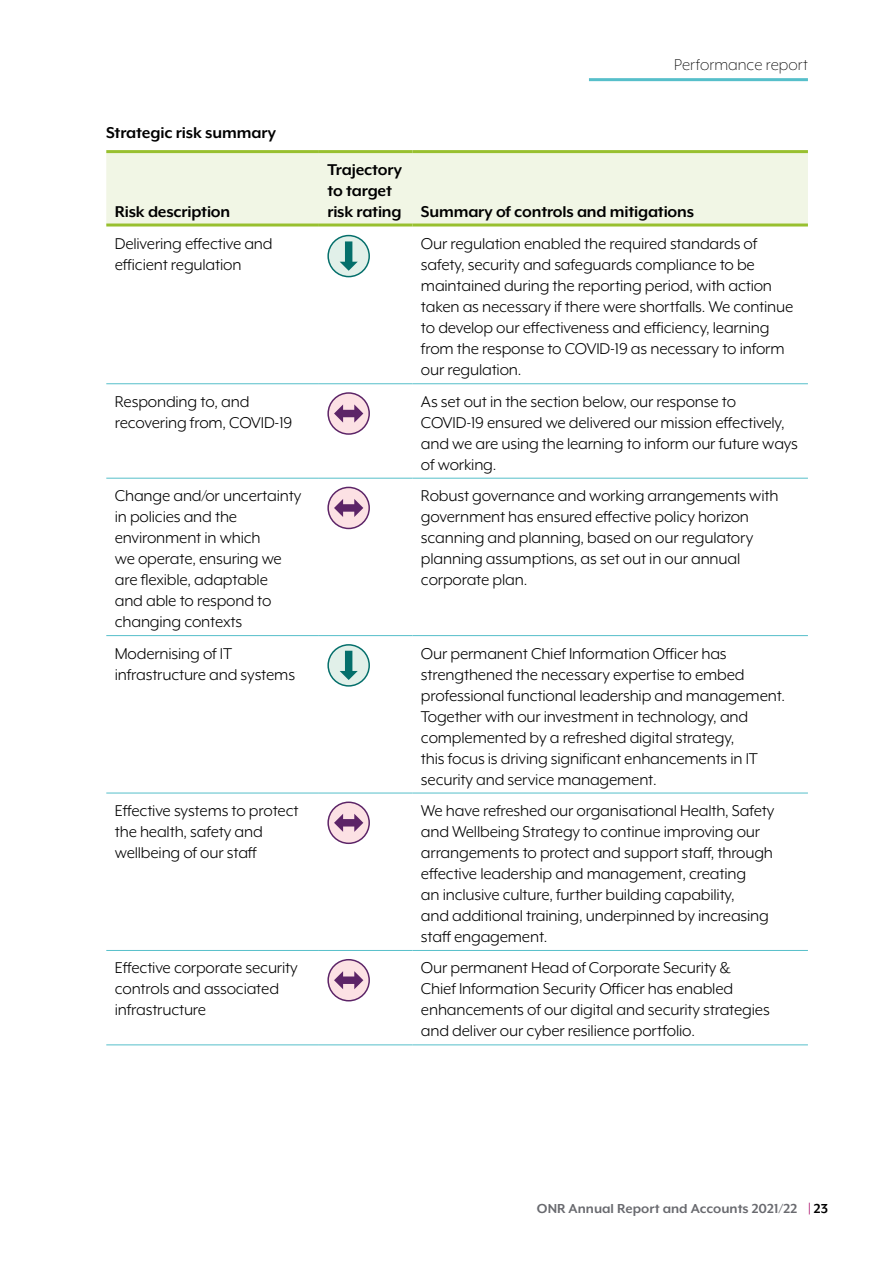
<style>
.page{position:relative;width:893px;height:1263px;background:#fff}
.page>*{position:absolute;margin:0;border:0;box-sizing:border-box;transform-origin:0 0}
.Table_body_text_RL{font:18px/21px "Mr Eaves XL Mod OT";letter-spacing:-.01em;color:#000}
.Table_body_heading_R{font:700 18px/21px "Mr Eaves XL Mod OT";letter-spacing:-.01em;color:#000}
.Table_heading{font:700 18px "Mr Eaves XL Mod OT";letter-spacing:-.005em;color:#000}
.t1{font:300 18px "Mr Eaves XL Mod OT";color:#000}
.t2{font:700 15px "Mr Eaves XL Mod OT";color:#696a6f}
.s1{color:#ae136e}
.s2{color:#000}
</style>
<div class="page">
<hr style="left:589px;top:78px;width:219px;height:3px;background:#56bfca">
<div style="left:106px;top:153px;width:702px;height:70px;background:#f1f6e5"></div>
<hr style="left:106px;top:383px;width:213px;height:1px;background:#56bfca">
<hr style="left:319px;top:383px;width:93px;height:1px;background:#56bfca">
<hr style="left:412px;top:383px;width:396px;height:1px;background:#56bfca">
<hr style="left:106px;top:478px;width:213px;height:1px;background:#56bfca">
<hr style="left:319px;top:478px;width:93px;height:1px;background:#56bfca">
<hr style="left:412px;top:478px;width:396px;height:1px;background:#56bfca">
<hr style="left:106px;top:635px;width:213px;height:1px;background:#56bfca">
<hr style="left:319px;top:635px;width:93px;height:1px;background:#56bfca">
<hr style="left:412px;top:635px;width:396px;height:1px;background:#56bfca">
<hr style="left:106px;top:793px;width:213px;height:1px;background:#56bfca">
<hr style="left:319px;top:793px;width:93px;height:1px;background:#56bfca">
<hr style="left:412px;top:793px;width:396px;height:1px;background:#56bfca">
<hr style="left:106px;top:950px;width:213px;height:1px;background:#56bfca">
<hr style="left:319px;top:950px;width:93px;height:1px;background:#56bfca">
<hr style="left:412px;top:950px;width:396px;height:1px;background:#56bfca">
<hr style="left:106px;top:1044px;width:213px;height:1px;background:#56bfca">
<hr style="left:319px;top:1044px;width:93px;height:1px;background:#56bfca">
<hr style="left:412px;top:1044px;width:396px;height:1px;background:#56bfca">
<hr style="left:106px;top:150px;width:213px;height:3px;background:#98c02f">
<hr style="left:319px;top:150px;width:93px;height:3px;background:#98c02f">
<hr style="left:412px;top:150px;width:396px;height:3px;background:#98c02f">
<hr style="left:106px;top:223px;width:213px;height:3px;background:#98c02f">
<hr style="left:319px;top:223px;width:93px;height:3px;background:#98c02f">
<hr style="left:412px;top:223px;width:396px;height:3px;background:#98c02f">
<div style="left:328px;top:236px;width:41px;height:41px;background:#e1f0e9;border-radius:50%"></div>
<div style="left:327px;top:235px;width:43px;height:42px;border:1px solid #046f6b;border-radius:50%"></div>
<div style="left:345px;top:241px;width:7px;height:22px;background:#046f6b"></div>
<svg style="left:340px;top:262px;width:18px;height:9px"></svg>
<svg style="left:328px;top:393px;width:41px;height:41px"></svg>
<div style="left:327px;top:392px;width:43px;height:43px;border:1px solid #5c2467;border-radius:50%"></div>
<div style="left:342px;top:410px;width:13px;height:7px;background:#5c2467"></div>
<svg style="left:354px;top:404px;width:9px;height:19px"></svg>
<svg style="left:334px;top:404px;width:9px;height:19px"></svg>
<div style="left:328px;top:487px;width:41px;height:41px;background:#fce1e4;border-radius:50%"></div>
<div style="left:327px;top:487px;width:43px;height:42px;border:1px solid #5c2467;border-radius:50%"></div>
<div style="left:342px;top:504px;width:13px;height:8px;background:#5c2467"></div>
<svg style="left:354px;top:499px;width:9px;height:18px"></svg>
<svg style="left:334px;top:499px;width:9px;height:18px"></svg>
<div style="left:328px;top:645px;width:41px;height:41px;background:#e1f0e9;border-radius:50%"></div>
<div style="left:327px;top:644px;width:43px;height:43px;border:1px solid #046f6b;border-radius:50%"></div>
<div style="left:345px;top:651px;width:7px;height:21px;background:#046f6b"></div>
<svg style="left:340px;top:671px;width:18px;height:9px"></svg>
<div style="left:328px;top:802px;width:41px;height:41px;background:#fce1e4;border-radius:50%"></div>
<div style="left:327px;top:801px;width:43px;height:43px;border:1px solid #5c2467;border-radius:50%"></div>
<div style="left:342px;top:819px;width:13px;height:7px;background:#5c2467"></div>
<svg style="left:354px;top:814px;width:9px;height:18px"></svg>
<svg style="left:334px;top:814px;width:9px;height:18px"></svg>
<div style="left:328px;top:960px;width:41px;height:41px;background:#fce1e4;border-radius:50%"></div>
<div style="left:327px;top:959px;width:43px;height:42px;border:1px solid #5c2467;border-radius:50%"></div>
<div style="left:342px;top:976px;width:13px;height:8px;background:#5c2467"></div>
<svg style="left:354px;top:971px;width:9px;height:18px"></svg>
<svg style="left:334px;top:971px;width:9px;height:18px"></svg>
<p class="Table_heading" style="left:106px;top:123px;width:171px">Strategic risk summary</p>
<h1 class="Table_body_heading_R" style="left:115px;top:201px;width:117px">Risk description</h1>
<p class="t1" style="left:674px;top:55px;width:135px">Performance report</p>
<h1 class="Table_body_heading_R" style="left:327px;top:159px;width:76px">Trajectory to target risk rating</h1>
<h1 class="Table_body_heading_R" style="left:421px;top:201px;width:275px">Summary of controls and mitigations</h1>
<p class="Table_body_text_RL" style="left:115px;top:233px;width:159px">Delivering effective and efficient regulation</p>
<p class="Table_body_text_RL" style="left:421px;top:233px;width:374px">Our regulation enabled the required standards of safety, security and safeguards compliance to be maintained during the reporting period, with action taken as necessary if there were shortfalls. We continue to develop our effectiveness and efficiency, learning from the response to COVID-19 as necessary to inform our regulation.</p>
<p class="Table_body_text_RL" style="left:115px;top:391px;width:179px">Responding to, and recovering from, COVID-19</p>
<p class="Table_body_text_RL" style="left:421px;top:391px;width:379px">As set out in the section below, our response to COVID-19 ensured we delivered our mission effectively, and we are using the learning to inform our future ways of working.</p>
<p class="Table_body_text_RL" style="left:115px;top:485px;width:188px">Change and/or uncertainty in policies and the environment in which<br>we operate, ensuring we are flexible, adaptable<br>and able to respond to changing contexts</p>
<p class="Table_body_text_RL" style="left:421px;top:485px;width:359px">Robust governance and working arrangements with government has ensured effective policy horizon scanning and planning, based on our regulatory planning assumptions, as set out in our annual corporate plan.</p>
<p class="Table_body_text_RL" style="left:115px;top:643px;width:182px">Modernising of IT infrastructure and systems</p>
<p class="Table_body_text_RL" style="left:421px;top:643px;width:366px">Our permanent Chief Information Officer has strengthened the necessary expertise to embed professional functional leadership and management.<br>Together with our investment in technology, and complemented by a refreshed digital strategy,<br>this focus is driving significant enhancements in IT security and service management.</p>
<p class="Table_body_text_RL" style="left:115px;top:800px;width:185px">Effective systems to protect the health, safety and wellbeing of our staff</p>
<p class="Table_body_text_RL" style="left:421px;top:800px;width:355px">We have refreshed our organisational Health, Safety and Wellbeing Strategy to continue improving our arrangements to protect and support staff, through effective leadership and management, creating<br>an inclusive culture, further building capability,<br>and additional training, underpinned by increasing staff engagement.</p>
<p class="Table_body_text_RL" style="left:115px;top:957px;width:184px">Effective corporate security controls and associated infrastructure</p>
<p class="Table_body_text_RL" style="left:421px;top:957px;width:350px">Our permanent Head of Corporate Security &amp; Chief Information Security Officer has enabled enhancements of our digital and security strategies and deliver our cyber resilience portfolio.</p>
<p class="t2" style="left:537px;top:1201px;width:293px">ONR Annual Report and Accounts 2021/22 <span class="s1">|</span> <span class="s2">23</span></p>
</div>
